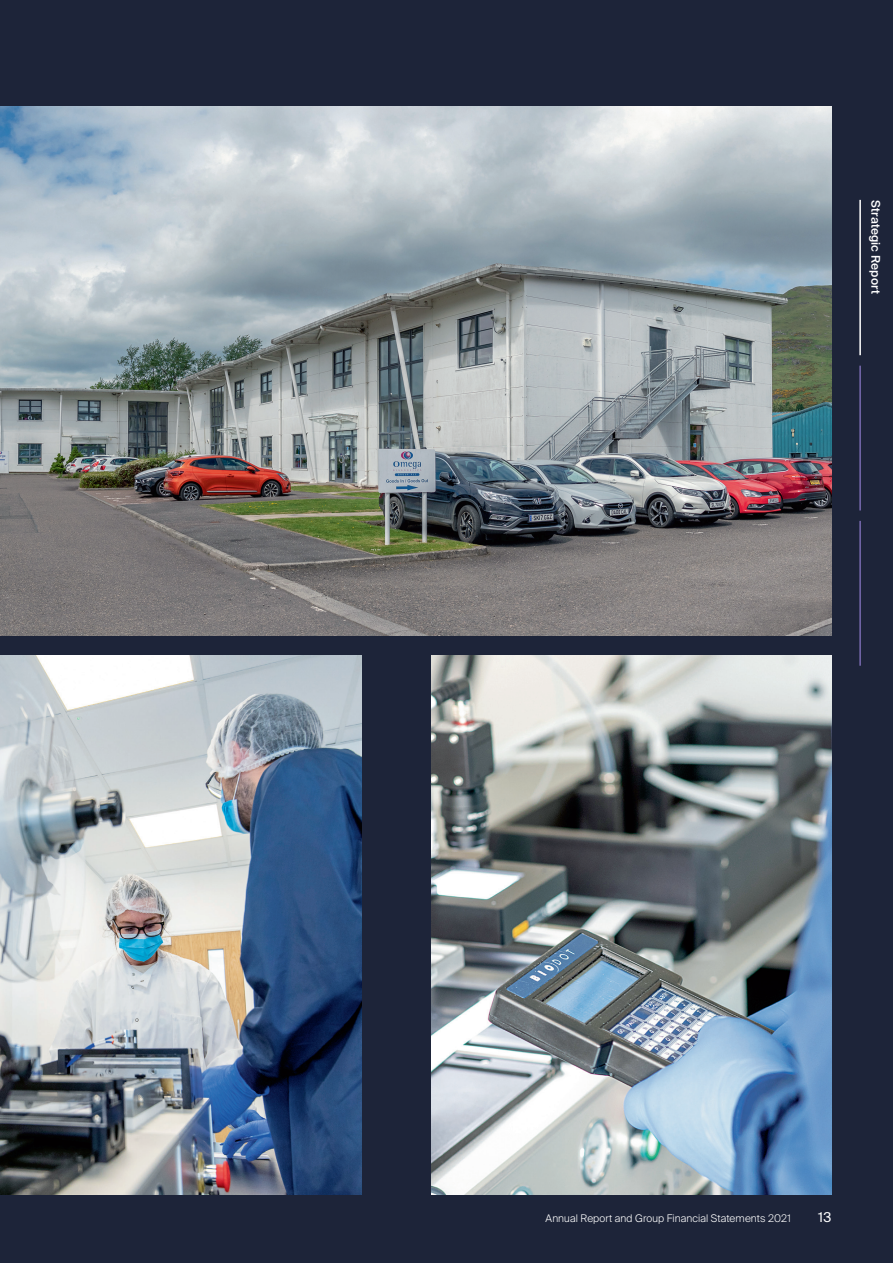
<style>
.page{position:relative;width:893px;height:1263px;background:#1d2439}
.page>*{position:absolute;margin:0;border:0;box-sizing:border-box;transform-origin:0 0}
.t1{font:13.5px "Suisse Intl";color:#fff}
.t2{font:500 12px "Suisse Intl";letter-spacing:.01em;color:#fff}
.t3{font:300 10.5px "Suisse Intl";letter-spacing:.01em;color:#fff}
</style>
<div class="page">
<img style="left:0;top:655px;width:362px;height:540px">
<img style="left:431px;top:655px;width:400px;height:540px">
<img style="left:1px;top:106px;width:830px;height:530px">
<img style="left:0;top:106px;width:1px;height:530px">
<hr style="left:859px;top:521px;width:2px;height:145px;background:#796ab0">
<hr style="left:859px;top:200px;width:2px;height:155px;background:#fff">
<hr style="left:859px;top:366px;width:2px;height:144px;background:#796ab0">
<p class="t2" style="left:883px;top:200px;width:96px;rotate:90deg">Strategic Report</p>
<p class="t3" style="left:546px;top:1212px;width:247px">Annual Report and Group Financial Statements 2021</p>
<p class="t1" style="left:818px;top:1210px;width:15px">13</p>
</div>
